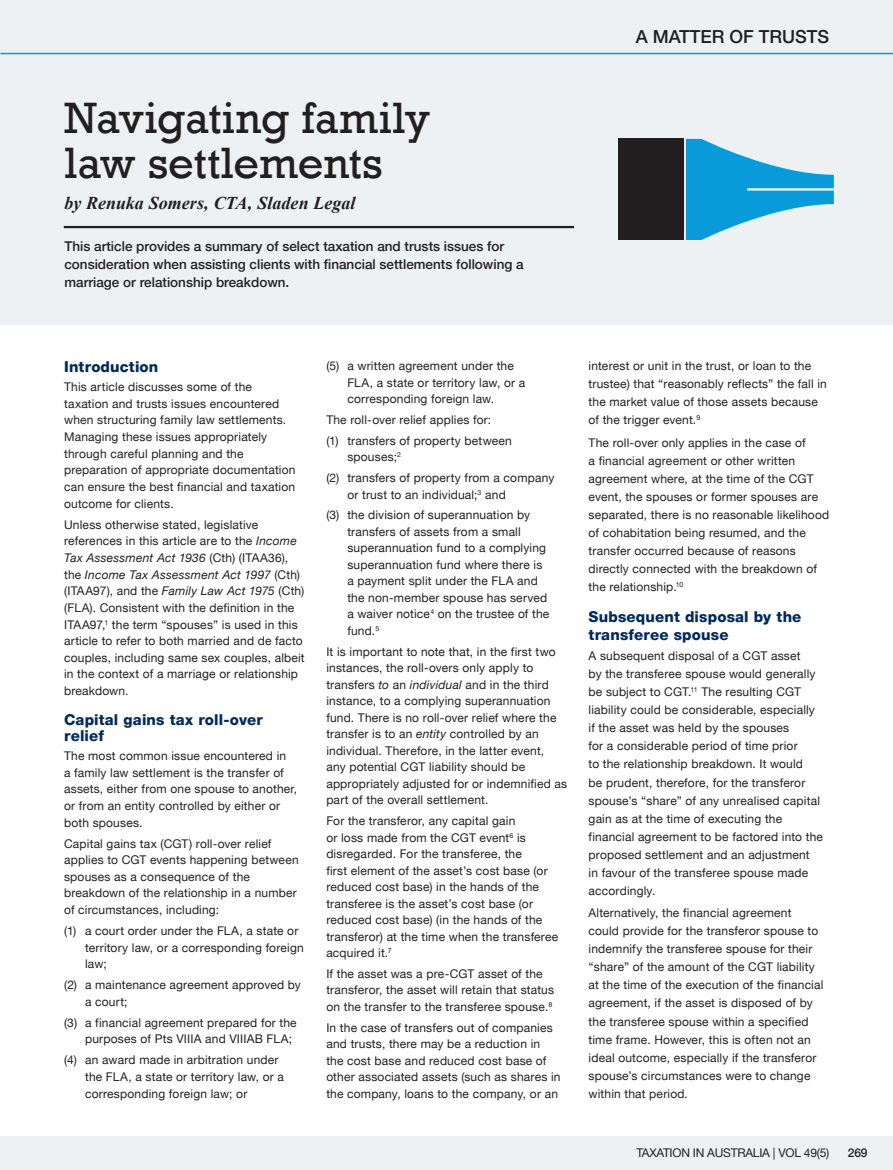
<style>
.page{position:relative;width:893px;height:1170px;background:#fff}
.page>*{position:absolute;margin:0;border:0;box-sizing:border-box;transform-origin:0 0}
.t1{font:45px/45px "Rockwell";color:#231f20}
.t2{font:italic 700 18px "Times New Roman";color:#231f20}
.t3{font:500 18px "Helvetica Neue LT";color:#231f20}
.t4{font:800 15px/16.6px "Helvetica Neue LT";letter-spacing:.01em;color:#00295c}
.t5{font:500 13.5px/18px "Helvetica Neue LT";color:#231f20}
.t6{font:12px/18px "Helvetica Neue LT";letter-spacing:.015em;color:#231f20}
.t7{font:12px "Helvetica Neue LT";letter-spacing:-.02em;color:#231f20}
.t8{font:500 12px "Helvetica Neue LT";color:#231f20}
.s1{font-style:italic}
</style>
<div class="page">
<div style="left:0;top:1135px;width:893px;height:34px;background:#edf1f3"></div>
<div style="left:0;top:0;width:893px;height:324px;background:#edf1f3"></div>
<hr style="left:0;top:53px;width:893px;height:1px;background:#089ad9">
<hr style="left:64px;top:226px;width:510px;height:2px;background:#231f20">
<svg style="left:686px;top:139px;width:148px;height:100px"></svg>
<div style="left:618px;top:139px;width:65px;height:101px;background:#221e20"></div>
<hr style="left:747px;top:188px;width:102px;height:3px;background:#edf1f3">
<h1 class="t1" style="left:64px;top:96px;width:367px">Navigating family law settlements</h1>
<h2 class="t2" style="left:64px;top:191px;width:293px">by Renuka Somers, CTA, Sladen Legal</h2>
<p class="t5" style="left:64px;top:237px;width:461px">This article provides a summary of select taxation and trusts issues for consideration when assisting clients with financial settlements following a marriage or relationship breakdown.</p>
<h2 class="t3" style="left:636px;top:26px;width:30px">a matter</h2>
<h2 class="t3" style="left:729px;top:26px;width:42px">of trusts</h2>
<p class="t4" style="left:64px;top:358px;width:96px">Introduction</p>
<p class="t6" style="left:64px;top:378px;width:233px;line-height:16.6px">This article discusses some of the taxation and trusts issues encountered when structuring family law settlements.<br>Managing these issues appropriately through careful planning and the preparation of appropriate documentation can ensure the best financial and taxation outcome for clients.</p>
<p class="t6" style="left:64px;top:516px;width:242px;line-height:16.6px">Unless otherwise stated, legislative references in this article are to the <span class="s1">Income Tax Assessment Act 1936</span> (Cth) (ITAA36), the <span class="s1">Income Tax Assessment Act 1997</span> (Cth) (ITAA97), and the <span class="s1">Family Law Act 1975</span> (Cth) (FLA). Consistent with the definition in the ITAA97,<sup>1</sup> the term “spouses” is used in this article to refer to both married and de facto couples, including same sex couples, albeit in the context of a marriage or relationship breakdown.</p>
<p class="t4" style="left:64px;top:710px;width:200px">Capital gains tax roll-over relief</p>
<p class="t6" style="left:64px;top:747px;width:235px;line-height:16.6px">The most common issue encountered in<br>a family law settlement is the transfer of assets, either from one spouse to another, or from an entity controlled by either or both spouses.</p>
<p class="t6" style="left:64px;top:834px;width:236px;line-height:16.6px">Capital gains tax (CGT) roll-over relief applies to CGT events happening between spouses as a consequence of the breakdown of the relationship in a number of circumstances, including:</p>
<p class="t6" style="left:85px;top:922px;width:220px;line-height:16.6px;text-indent:-21px">(1) a court order under the FLA, a state or territory law, or a corresponding foreign law;</p>
<p class="t6" style="left:85px;top:976px;width:217px;line-height:16.6px;text-indent:-21px">(2) a maintenance agreement approved by a court;</p>
<p class="t6" style="left:85px;top:1013px;width:213px;line-height:16.6px;text-indent:-21px">(3) a financial agreement prepared for the purposes of Pts VIIIA and VIIIAB FLA;</p>
<p class="t6" style="left:85px;top:1051px;width:200px;line-height:16.6px;text-indent:-21px">(4) an award made in arbitration under the FLA, a state or territory law, or a corresponding foreign law; or</p>
<p class="t6" style="left:347px;top:357px;width:180px;line-height:16.5px;text-indent:-21px">(5) a written agreement under the<br>FLA, a state or territory law, or a corresponding foreign law.</p>
<p class="t6" style="left:326px;top:409px;width:187px;line-height:20.7px">The roll-over relief applies for:<br>(1) transfers of property between</p>
<p class="t6" style="left:326px;top:446px;width:230px;line-height:20.7px;text-indent:21px">spouses;<sup>2<br></sup>(2) transfers of property from a company</p>
<p class="t6" style="left:326px;top:483px;width:205px;line-height:20.7px;text-align:center">or trust to an individual;<sup>3</sup> and<br>(3) the division of superannuation by</p>
<p class="t6" style="left:347px;top:523px;width:203px;line-height:16.5px">transfers of assets from a small superannuation fund to a complying superannuation fund where there is a payment split under the FLA and the non-member spouse has served a waiver notice<sup>4</sup> on the trustee of the fund.<sup>5</sup></p>
<p class="t6" style="left:326px;top:643px;width:242px;line-height:16.5px">It is important to note that, in the first two instances, the roll-overs only apply to transfers <span class="s1">to</span> an <span class="s1">individual</span> and in the third instance, to a complying superannuation fund. There is no roll-over relief where the transfer is to an <span class="s1">entity</span> controlled by an individual. Therefore, in the latter event,<br>any potential CGT liability should be appropriately adjusted for or indemnified as part of the overall settlement.</p>
<p class="t6" style="left:326px;top:812px;width:233px;line-height:16.5px">For the transferor, any capital gain<br>or loss made from the CGT event<sup>6</sup> is disregarded. For the transferee, the<br>first element of the asset’s cost base (or reduced cost base) in the hands of the transferee is the asset’s cost base (or reduced cost base) (in the hands of the transferor) at the time when the transferee acquired it.<sup>7</sup></p>
<p class="t6" style="left:326px;top:965px;width:229px;line-height:16.5px">If the asset was a pre-CGT asset of the transferor, the asset will retain that status on the transfer to the transferee spouse.<sup>8</sup></p>
<p class="t6" style="left:326px;top:1018px;width:236px;line-height:16.5px">In the case of transfers out of companies and trusts, there may be a reduction in<br>the cost base and reduced cost base of other associated assets (such as shares in the company, loans to the company, or an</p>
<p class="t6" style="left:589px;top:357px;width:240px">interest or unit in the trust, or loan to the trustee) that “reasonably reflects” the fall in the market value of those assets because of the trigger event.<sup>9</sup></p>
<p class="t6" style="left:589px;top:433px;width:242px">The roll-over only applies in the case of<br>a financial agreement or other written agreement where, at the time of the CGT event, the spouses or former spouses are separated, there is no reasonable likelihood of cohabitation being resumed, and the transfer occurred because of reasons directly connected with the breakdown of the relationship.<sup>10</sup></p>
<p class="t4" style="left:589px;top:607px;width:214px;line-height:18px">Subsequent disposal by the transferee spouse</p>
<p class="t6" style="left:589px;top:646px;width:236px">A subsequent disposal of a CGT asset<br>by the transferee spouse would generally be subject to CGT.<sup>11</sup> The resulting CGT liability could be considerable, especially if the asset was held by the spouses<br>for a considerable period of time prior<br>to the relationship breakdown. It would<br>be prudent, therefore, for the transferor spouse’s “share” of any unrealised capital gain as at the time of executing the financial agreement to be factored into the proposed settlement and an adjustment<br>in favour of the transferee spouse made accordingly.</p>
<p class="t6" style="left:589px;top:903px;width:236px">Alternatively, the financial agreement could provide for the transferor spouse to indemnify the transferee spouse for their “share” of the amount of the CGT liability at the time of the execution of the financial agreement, if the asset is disposed of by the transferee spouse within a specified time frame. However, this is often not an ideal outcome, especially if the transferor spouse’s circumstances were to change within that period.</p>
<p class="t7" style="left:636px;top:1145px;width:194px">TAXATION IN AUSTRALIA | VOL 49(5)</p>
<p class="t8" style="left:848px;top:1145px;width:21px">269</p>
</div>
